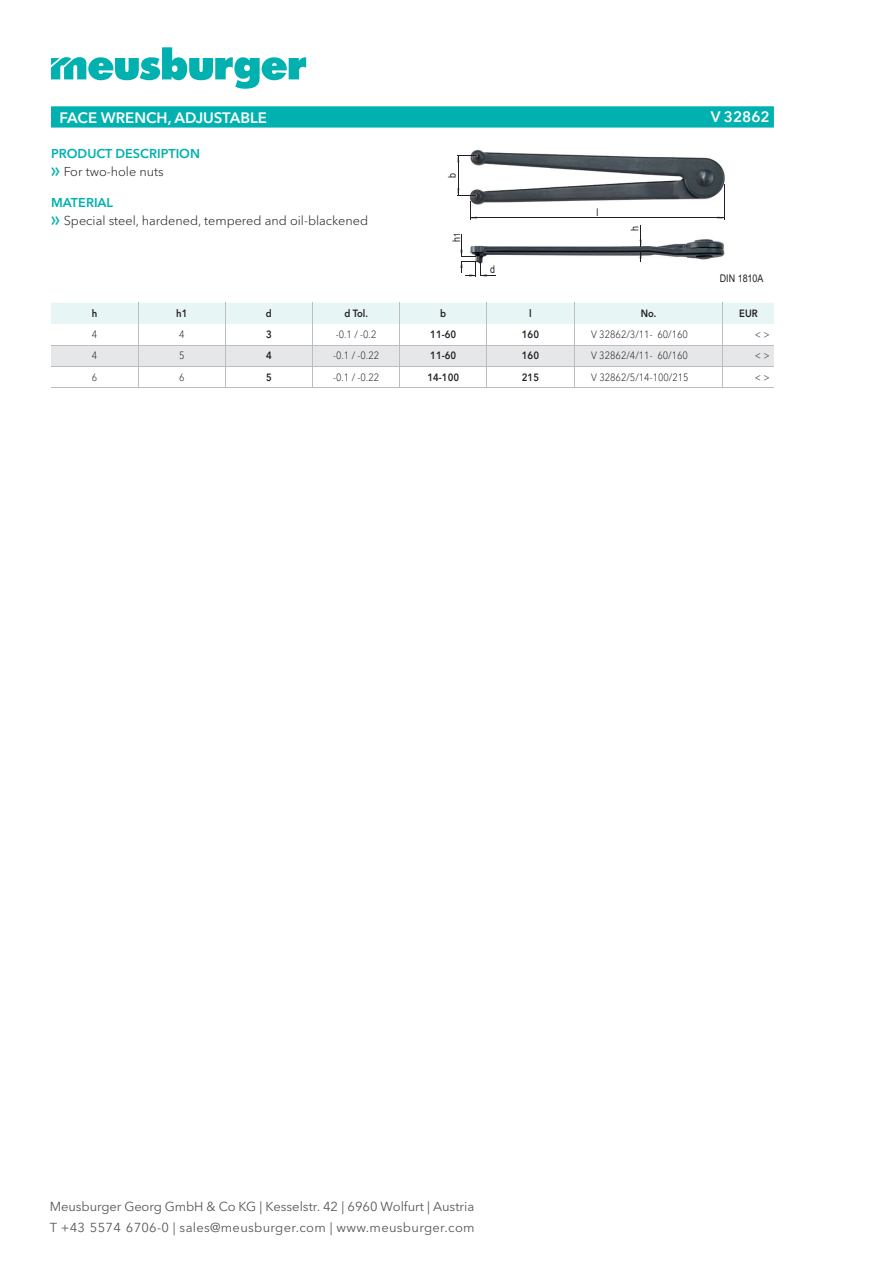
<style>
.page{position:relative;width:893px;height:1263px;background:#fff}
.page>*{position:absolute;margin:0;border:0;box-sizing:border-box;transform-origin:0 0}
.t1{font:600 15px "Avenir Next W1 G";color:#fff}
.t2{font:12.9px/20.7px "Avenir Next W1 G";color:#57585a}
.t3{font:300 12.75px/18px "Avenir Next W1 G";color:#231f20}
.t4{font:600 12.75px/18px "Avenir Next W1 G";color:#00b1b0}
.t5{font:300 10.5px "Avenir Next W1 G";color:#231f20;scale:.9 1}
.t6{font:600 10.5px "Avenir Next W1 G";color:#231f20;scale:.9 1}
.t7{font:10.5px "Arial";color:#231f20;scale:.85 1}
.s1{font-family:"Meusburger Sonderzeichen";font-weight:400}
.s2{font-weight:300;color:#231f20}
.s3{font-weight:600;color:#00b1b0}
.s4{font-family:"Meusburger Sonderzeichen";font-weight:400;color:#00b1b0}
.s5{font-size:9px}
</style>
<div class="page">
<svg style="left:51px;top:47px;width:255px;height:42px"></svg>
<svg style="left:51px;top:106px;width:723px;height:22px;background:#08b3b2"></svg>
<img style="left:460px;top:149px;width:265px;height:111px">
<hr style="left:470px;top:218px;width:254px;height:1px;background:#231f20">
<svg style="left:640px;top:225px;width:2px;height:21px"></svg>
<svg style="left:640px;top:252px;width:2px;height:10px"></svg>
<hr style="left:458px;top:156px;width:1px;height:39px;background:#231f20">
<hr style="left:724px;top:184px;width:1px;height:36px;background:#231f20">
<svg style="left:457px;top:156px;width:18px;height:6px"></svg>
<svg style="left:457px;top:189px;width:20px;height:31px"></svg>
<svg style="left:460px;top:234px;width:36px;height:43px"></svg>
<svg style="left:51px;top:303px;width:723px;height:84px"></svg>
<hr style="left:51px;top:387px;width:87px;height:1px;background:#bcbdc0">
<hr style="left:138px;top:387px;width:87px;height:1px;background:#bcbdc0">
<hr style="left:225px;top:387px;width:88px;height:1px;background:#bcbdc0">
<hr style="left:313px;top:387px;width:87px;height:1px;background:#bcbdc0">
<hr style="left:400px;top:387px;width:87px;height:1px;background:#bcbdc0">
<hr style="left:487px;top:387px;width:87px;height:1px;background:#bcbdc0">
<hr style="left:574px;top:387px;width:149px;height:1px;background:#bcbdc0">
<hr style="left:723px;top:387px;width:51px;height:1px;background:#bcbdc0">
<p class="t1" style="left:60px;top:108px;width:209px">FACE WRENCH, ADJUSTABLE</p>
<p class="t1" style="left:711px;top:108px;width:60px">V 32862</p>
<p class="t4" style="left:51px;top:145px;width:151px">PRODUCT DESCRIPTION <span class="s1">f</span> <span class="s2">For two-hole nuts</span></p>
<p class="t3" style="left:51px;top:194px;width:319px"><span class="s3">MATERIAL<br></span><span class="s4">f</span> Special steel, hardened, tempered and oil-blackened</p>
<p class="t7" style="left:596px;top:205px;width:4px">l</p>
<p class="t7" style="left:627px;top:231px;width:7px;rotate:-90deg">h</p>
<p class="t7" style="left:490px;top:262px;width:7px">d</p>
<p class="t7" style="left:445px;top:178px;width:7px;rotate:-90deg">b</p>
<p class="t7" style="left:449px;top:242px;width:12px;rotate:-90deg">h<span class="s5">1</span></p>
<p class="t7" style="left:720px;top:271px;width:53px">DIN 1810A</p>
<p class="t6" style="left:92px;top:307px;width:8px">h</p>
<p class="t6" style="left:176px;top:307px;width:14px">h1</p>
<p class="t6" style="left:266px;top:307px;width:8px">d</p>
<p class="t6" style="left:345px;top:307px;width:27px">d Tol.</p>
<p class="t6" style="left:440px;top:307px;width:8px">b</p>
<p class="t6" style="left:529px;top:307px;width:4px">l</p>
<p class="t6" style="left:641px;top:307px;width:19px">No.</p>
<p class="t6" style="left:739px;top:307px;width:22px">EUR</p>
<p class="t5" style="left:92px;top:328px;width:8px">4</p>
<p class="t5" style="left:179px;top:328px;width:8px">4</p>
<p class="t6" style="left:266px;top:328px;width:8px">3</p>
<p class="t5" style="left:336px;top:328px;width:47px">-0.1 / -0.2</p>
<p class="t6" style="left:430px;top:328px;width:30px">11-60</p>
<p class="t6" style="left:522px;top:328px;width:21px">160</p>
<p class="t5" style="left:591px;top:328px;width:109px">V 32862/3/11- 60/160</p>
<p class="t5" style="left:755px;top:328px;width:18px">&lt; &gt;</p>
<p class="t5" style="left:92px;top:349px;width:8px">4</p>
<p class="t5" style="left:179px;top:349px;width:8px">5</p>
<p class="t6" style="left:266px;top:349px;width:8px">4</p>
<p class="t5" style="left:333px;top:349px;width:53px">-0.1 / -0.22</p>
<p class="t6" style="left:430px;top:349px;width:30px">11-60</p>
<p class="t6" style="left:522px;top:349px;width:21px">160</p>
<p class="t5" style="left:591px;top:349px;width:109px">V 32862/4/11- 60/160</p>
<p class="t5" style="left:755px;top:349px;width:18px">&lt; &gt;</p>
<p class="t5" style="left:92px;top:371px;width:8px">6</p>
<p class="t5" style="left:179px;top:371px;width:8px">6</p>
<p class="t6" style="left:266px;top:371px;width:8px">5</p>
<p class="t5" style="left:333px;top:371px;width:53px">-0.1 / -0.22</p>
<p class="t6" style="left:427px;top:371px;width:37px">14-100</p>
<p class="t6" style="left:522px;top:371px;width:21px">215</p>
<p class="t5" style="left:591px;top:371px;width:110px">V 32862/5/14-100/215</p>
<p class="t5" style="left:755px;top:371px;width:18px">&lt; &gt;</p>
<p class="t2" style="left:50px;top:1196px;width:426px">Meusburger Georg GmbH &amp; Co KG | Kesselstr. 42 | 6960 Wolfurt | Austria<br>T +43 5574 6706-0 | sales@meusburger.com | www.meusburger.com</p>
</div>
